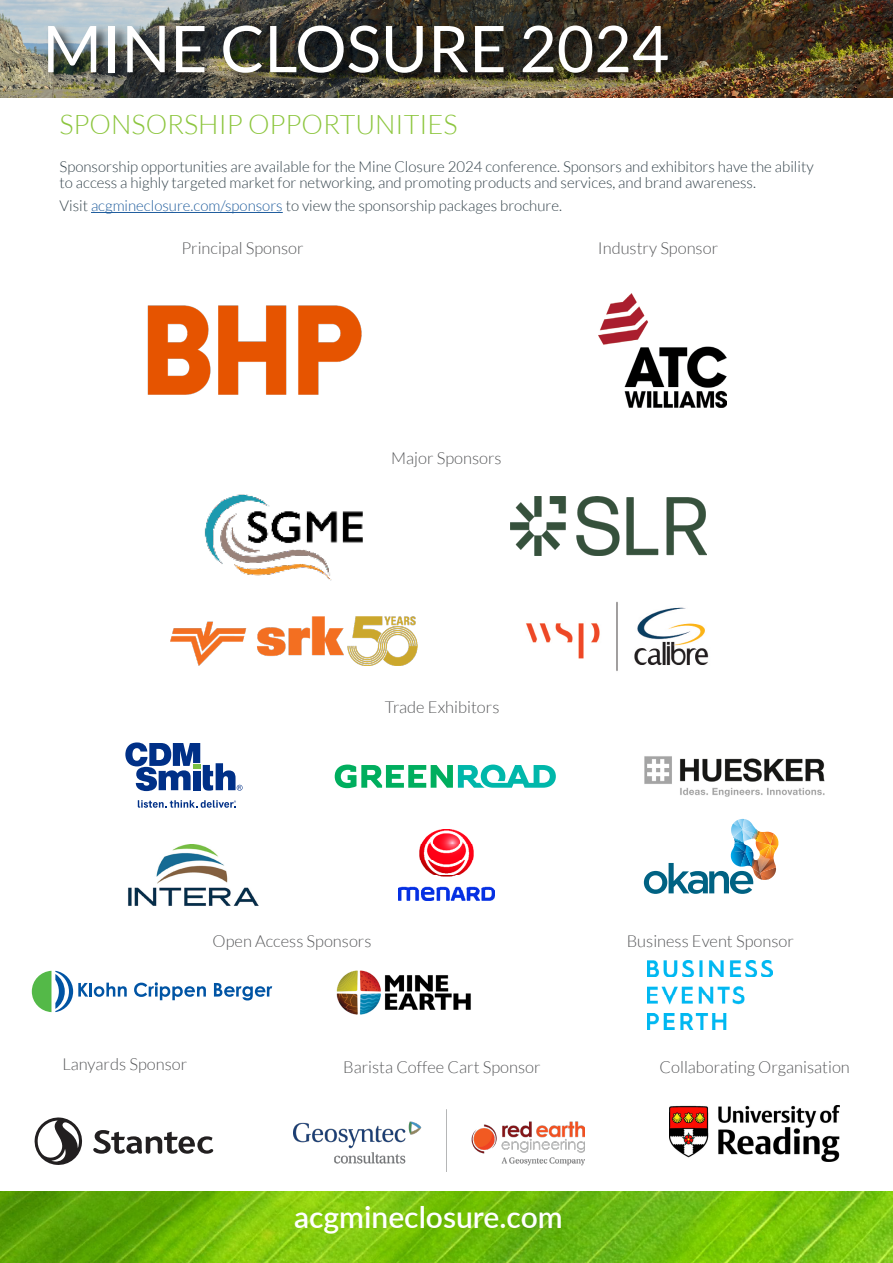
<style>
.page{position:relative;width:893px;height:1263px;background:#fff}
.page>*{position:absolute;margin:0;border:0;box-sizing:border-box;transform-origin:0 0}
.t1{font:64.5px "Lato";color:#fff}
.t2{font:600 30px "Lato";color:#fff}
.t3{font:300 27px "Lato";color:#8dc63f}
.t4{font:300 16.5px "Lato";color:#58595b}
.t5{font:300 15px/16.5px "Lato";color:#34434b}
.s1{color:#215e9e}
</style>
<div class="page">
<img style="left:0;top:1191px;width:893px;height:72px">
<img style="left:0;top:0;width:893px;height:98px">
<div style="left:45px;top:22px;width:638px;height:66px;background:#000;opacity:.75"></div>
<hr style="left:91px;top:212px;width:192px;height:1px;background:#215e9e">
<svg style="left:335px;top:764px;width:221px;height:24px"></svg>
<svg style="left:35px;top:1117px;width:178px;height:48px"></svg>
<img style="left:599px;top:293px;width:128px;height:114px">
<img style="left:147px;top:305px;width:215px;height:90px">
<img style="left:510px;top:496px;width:196px;height:59px">
<img style="left:669px;top:1106px;width:170px;height:55px">
<svg style="left:644px;top:819px;width:134px;height:75px"></svg>
<img style="left:644px;top:756px;width:181px;height:41px">
<svg style="left:134px;top:982px;width:72px;height:18px"></svg>
<svg style="left:214px;top:983px;width:58px;height:17px"></svg>
<svg style="left:32px;top:971px;width:95px;height:41px"></svg>
<img style="left:170px;top:617px;width:247px;height:48px">
<img style="left:294px;top:1110px;width:290px;height:61px">
<svg style="left:138px;top:800px;width:98px;height:8px"></svg>
<svg style="left:125px;top:742px;width:118px;height:49px"></svg>
<img style="left:128px;top:844px;width:131px;height:62px">
<img style="left:336px;top:970px;width:135px;height:45px">
<img style="left:399px;top:829px;width:95px;height:72px">
<img style="left:204px;top:494px;width:159px;height:87px">
<img style="left:526px;top:601px;width:183px;height:70px">
<img style="left:648px;top:960px;width:125px;height:70px">
<h1 class="t1" style="left:43px;top:13px;width:628px">MINE CLOSURE 2024</h1>
<h3 class="t3" style="left:60px;top:110px;width:400px">SPONSORSHIP OPPORTUNITIES</h3>
<p class="t5" style="left:60px;top:158px;width:756px">Sponsorship opportunities are available for the Mine Closure 2024 conference. Sponsors and exhibitors have the ability to access a highly targeted market for networking, and promoting products and services, and brand awareness.</p>
<p class="t5" style="left:60px;top:198px;width:504px">Visit <span class="s1">acgmineclosure.com/sponsors</span> to view the sponsorship packages brochure.</p>
<p class="t4" style="left:181px;top:239px;width:124px">Principal Sponsor</p>
<p class="t4" style="left:391px;top:449px;width:112px">Major Sponsors</p>
<p class="t4" style="left:598px;top:239px;width:122px">Industry Sponsor</p>
<p class="t4" style="left:385px;top:698px;width:116px">Trade Exhibitors</p>
<p class="t4" style="left:213px;top:932px;width:160px">Open Access Sponsors</p>
<p class="t4" style="left:62px;top:1055px;width:126px">Lanyards Sponsor</p>
<p class="t4" style="left:343px;top:1058px;width:199px">Barista Coffee Cart Sponsor</p>
<h2 class="t2" style="left:294px;top:1195px;width:270px">acgmineclosure.com</h2>
<p class="t4" style="left:627px;top:932px;width:169px">Business Event Sponsor</p>
<p class="t4" style="left:660px;top:1058px;width:192px">Collaborating Organisation</p>
</div>
